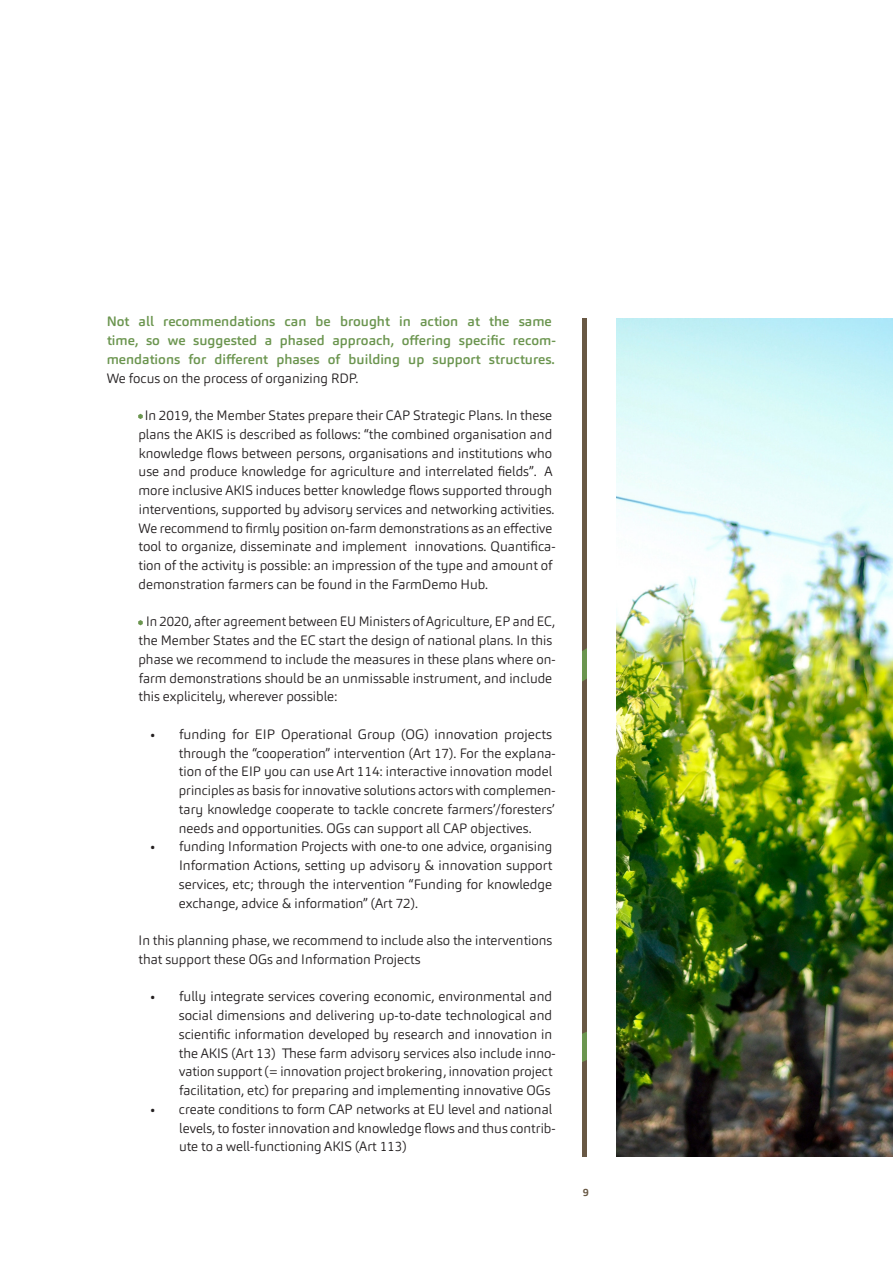
<style>
.page{position:relative;width:893px;height:1263px;background:#fff}
.page>*{position:absolute;margin:0;border:0;box-sizing:border-box;transform-origin:0 0}
.Body_-_opsomming{font:300 13.5px/18.8px "Carnas";color:#231f20}
.Body_-_opsomming-2{font:500 13.5px/18.8px "Carnas";color:#6b954f}
.t1{font:700 10.5px "Carnas";color:#685844}
.s1{font-weight:300;color:#231f20}
</style>
<div class="page">
<svg style="left:583px;top:319px;width:4px;height:838px"></svg>
<svg style="left:138px;top:414px;width:5px;height:5px"></svg>
<svg style="left:138px;top:620px;width:5px;height:5px"></svg>
<img style="left:617px;top:319px;width:276px;height:838px">
<p class="Body_-_opsomming-2" style="left:107px;top:312px;width:451px">Not all recommendations can be brought in action at the same time, so we suggested a phased approach, offering specific recom&shy;mendations for different phases of building up support structures.<br><span class="s1">We focus on the process of organizing RDP.</span></p>
<p class="Body_-_opsomming" style="left:138px;top:406px;width:419px;text-indent:6px">In 2019, the Member States prepare their CAP Strategic Plans. In these plans the AKIS is described as follows: “the combined organisation and knowledge flows between persons, organisations and institutions who use and produce knowledge for agriculture and interrelated fields”. A more inclusive AKIS induces better knowledge flows supported through interventions, supported by advisory services and networking activities.<br>We recommend to firmly position on-farm demonstrations as an effective tool to organize, disseminate and implement innovations. Quantifica&shy;tion of the activity is possible: an impression of the type and amount of demonstration farmers can be found in the FarmDemo Hub.</p>
<p class="Body_-_opsomming" style="left:138px;top:612px;width:419px;text-indent:8px">In 2020, after agreement between EU Ministers of Agriculture, EP and EC, the Member States and the EC start the design of national plans. In this phase we recommend to include the measures in these plans where on&shy;farm demonstrations should be an unmissable instrument, and include this explicitely, wherever possible:</p>
<p class="Body_-_opsomming" style="left:179px;top:725px;width:378px;text-indent:-28px">• funding for EIP Operational Group (OG) innovation projects through the “cooperation” intervention (Art 17). For the explana&shy;tion of the EIP you can use Art 114: interactive innovation model principles as basis for innovative solutions actors with complemen&shy;tary knowledge cooperate to tackle concrete farmers’/foresters’ needs and opportunities. OGs can support all CAP objectives.</p>
<p class="Body_-_opsomming" style="left:179px;top:837px;width:375px;text-align:justify;text-indent:-28px">• funding Information Projects with one-to one advice, organising Information Actions, setting up advisory &amp; innovation support services, etc; through the intervention “Funding for knowledge exchange, advice &amp; information” (Art 72).</p>
<p class="Body_-_opsomming" style="left:139px;top:931px;width:415px">In this planning phase, we recommend to include also the interventions that support these OGs and Information Projects</p>
<p class="Body_-_opsomming" style="left:179px;top:987px;width:378px;text-indent:-28px">• fully integrate services covering economic, environmental and social dimensions and delivering up-to-date technological and scientific information developed by research and innovation in the AKIS (Art 13) These farm advisory services also include inno&shy;vation support (= innovation project brokering, innovation project facilitation, etc) for preparing and implementing innovative OGs</p>
<p class="Body_-_opsomming" style="left:179px;top:1100px;width:378px;text-indent:-29px">• create conditions to form CAP networks at EU level and national levels, to foster innovation and knowledge flows and thus contrib&shy;ute to a well-functioning AKIS (Art 113)</p>
<p class="t1" style="left:583px;top:1186px;width:8px">9</p>
</div>
